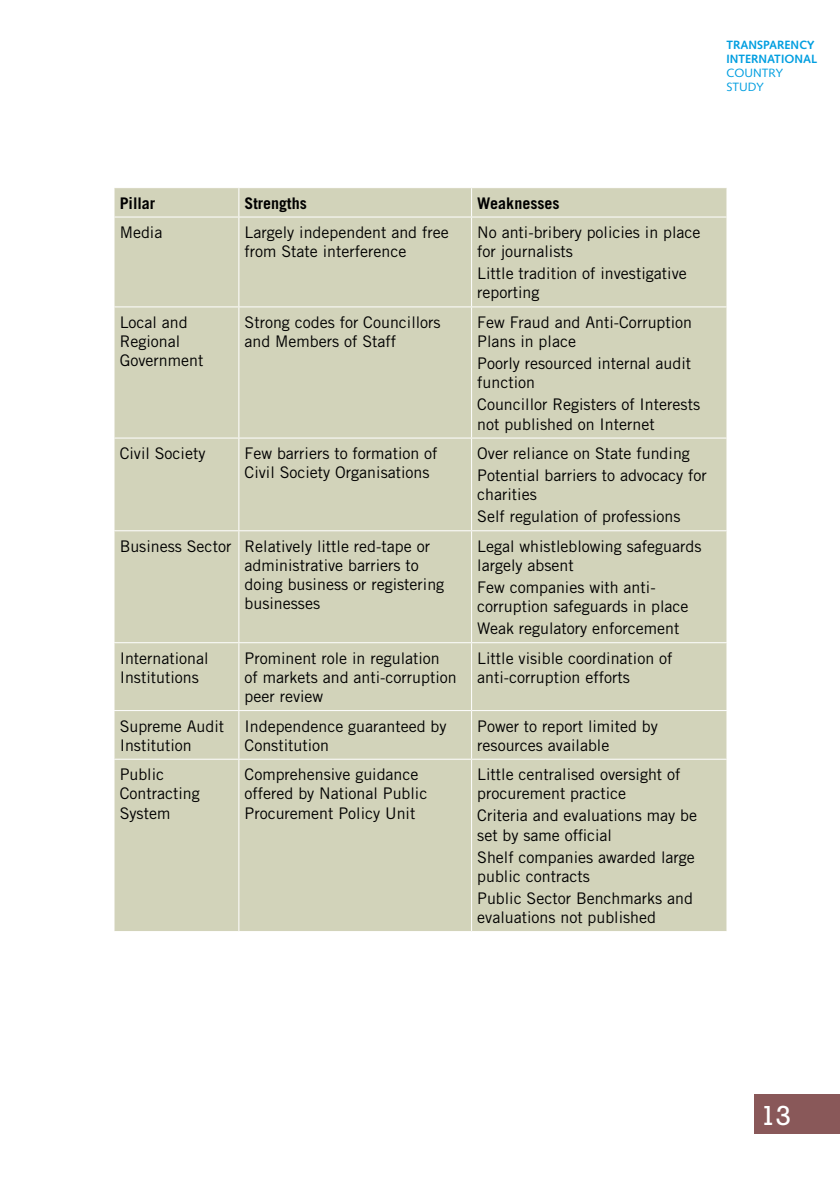
<style>
.page{position:relative;width:840px;height:1191px;background:#fff}
.page>*{position:absolute;margin:0;border:0;box-sizing:border-box;transform-origin:0 0}
.t1{font:28px "Rockwell";color:#fff}
.t2{font:16px/19.2px "Trade Gothic";color:#000}
.t3{font:700 16px "Trade Gothic";color:#000}
.t4{font:700 12px/14px "Syntax";color:#009ee0}
.t5{font:12px/14px "Syntax";color:#009ee0}
</style>
<div class="page">
<div style="left:754px;top:1094px;width:85px;height:40px;background:#895859"></div>
<div style="left:114px;top:188px;width:612px;height:743px;background:#d2d3ba"></div>
<svg style="left:238px;top:188px;width:1px;height:28px"></svg>
<svg style="left:471px;top:188px;width:1px;height:28px"></svg>
<svg style="left:726px;top:188px;width:1px;height:28px"></svg>
<hr style="left:113px;top:216px;width:126px;height:1px;background:#fff">
<hr style="left:239px;top:216px;width:232px;height:1px;background:#fff">
<hr style="left:238px;top:217px;width:1px;height:89px;background:#fff">
<hr style="left:471px;top:216px;width:256px;height:1px;background:#fff">
<hr style="left:471px;top:217px;width:1px;height:89px;background:#fff">
<hr style="left:113px;top:306px;width:126px;height:1px;background:#fff">
<hr style="left:239px;top:306px;width:232px;height:1px;background:#fff">
<hr style="left:238px;top:307px;width:1px;height:130px;background:#fff">
<hr style="left:471px;top:306px;width:256px;height:1px;background:#fff">
<hr style="left:471px;top:307px;width:1px;height:130px;background:#fff">
<hr style="left:113px;top:437px;width:126px;height:1px;background:#fff">
<hr style="left:239px;top:437px;width:232px;height:1px;background:#fff">
<hr style="left:238px;top:438px;width:1px;height:92px;background:#fff">
<hr style="left:471px;top:437px;width:256px;height:1px;background:#fff">
<hr style="left:471px;top:438px;width:1px;height:92px;background:#fff">
<hr style="left:113px;top:530px;width:126px;height:1px;background:#fff">
<hr style="left:239px;top:530px;width:232px;height:1px;background:#fff">
<hr style="left:238px;top:531px;width:1px;height:111px;background:#fff">
<hr style="left:471px;top:530px;width:256px;height:1px;background:#fff">
<hr style="left:471px;top:531px;width:1px;height:111px;background:#fff">
<hr style="left:113px;top:642px;width:126px;height:1px;background:#fff">
<hr style="left:239px;top:642px;width:232px;height:1px;background:#fff">
<hr style="left:238px;top:643px;width:1px;height:67px;background:#fff">
<hr style="left:471px;top:642px;width:256px;height:1px;background:#fff">
<hr style="left:471px;top:643px;width:1px;height:67px;background:#fff">
<hr style="left:113px;top:710px;width:126px;height:1px;background:#fff">
<hr style="left:239px;top:710px;width:232px;height:1px;background:#fff">
<hr style="left:238px;top:711px;width:1px;height:47px;background:#fff">
<hr style="left:471px;top:710px;width:256px;height:1px;background:#fff">
<hr style="left:471px;top:711px;width:1px;height:47px;background:#fff">
<hr style="left:113px;top:758px;width:126px;height:1px;background:#fff">
<hr style="left:239px;top:758px;width:232px;height:1px;background:#fff">
<hr style="left:238px;top:759px;width:1px;height:172px;background:#fff">
<hr style="left:471px;top:758px;width:256px;height:1px;background:#fff">
<hr style="left:471px;top:759px;width:1px;height:172px;background:#fff">
<p class="t4" style="left:726px;top:38px;width:85px">TRANSPARENCY<br>INTERNATIONAL</p>
<p class="t5" style="left:726px;top:66px;width:17px">COUNTRY<br>STUDY</p>
<p class="t3" style="left:120px;top:193px;width:37px">Pillar</p>
<p class="t3" style="left:244px;top:193px;width:64px">Strengths</p>
<p class="t3" style="left:477px;top:193px;width:84px">Weaknesses</p>
<p class="t2" style="left:120px;top:222px;width:44px">Media</p>
<p class="t2" style="left:244px;top:222px;width:206px">Largely independent and free from State interference</p>
<p class="t2" style="left:477px;top:222px;width:225px">No anti-bribery policies in place for journalists</p>
<p class="t2" style="left:477px;top:264px;width:211px">Little tradition of investigative reporting</p>
<p class="t2" style="left:120px;top:312px;width:85px">Local and<br>Regional<br>Government</p>
<p class="t2" style="left:244px;top:312px;width:197px">Strong codes for Councillors and Members of Staff</p>
<p class="t2" style="left:477px;top:312px;width:216px">Few Fraud and Anti-Corruption<br>Plans in place</p>
<p class="t2" style="left:477px;top:353px;width:215px">Poorly resourced internal audit function</p>
<p class="t2" style="left:477px;top:395px;width:224px">Councillor Registers of Interests not published on Internet</p>
<p class="t2" style="left:120px;top:443px;width:87px">Civil Society</p>
<p class="t2" style="left:244px;top:443px;width:194px">Few barriers to formation of<br>Civil Society Organisations</p>
<p class="t2" style="left:477px;top:442px;width:231px;line-height:22px">Over reliance on State funding<br>Potential barriers to advocacy for</p>
<p class="t2" style="left:477px;top:483px;width:205px;line-height:22px">charities<br>Self regulation of professions</p>
<p class="t2" style="left:244px;top:536px;width:201px;text-indent:-125px">Business Sector Relatively little red-tape or administrative barriers to doing business or registering businesses</p>
<p class="t2" style="left:477px;top:536px;width:226px">Legal whistleblowing safeguards largely absent</p>
<p class="t2" style="left:477px;top:577px;width:213px">Few companies with anti&shy;corruption safeguards in place</p>
<p class="t2" style="left:477px;top:618px;width:204px">Weak regulatory enforcement</p>
<p class="t2" style="left:120px;top:648px;width:90px">International<br>Institutions</p>
<p class="t2" style="left:244px;top:648px;width:213px">Prominent role in regulation of markets and anti-corruption peer review</p>
<p class="t2" style="left:477px;top:648px;width:197px">Little visible coordination of anti-corruption efforts</p>
<p class="t2" style="left:120px;top:716px;width:106px">Supreme Audit<br>Institution</p>
<p class="t2" style="left:244px;top:716px;width:203px">Independence guaranteed by<br>Constitution</p>
<p class="t2" style="left:477px;top:716px;width:182px">Power to report limited by resources available</p>
<p class="t2" style="left:120px;top:764px;width:82px">Public<br>Contracting<br>System</p>
<p class="t2" style="left:244px;top:764px;width:184px">Comprehensive guidance offered by National Public<br>Procurement Policy Unit</p>
<p class="t2" style="left:477px;top:764px;width:205px">Little centralised oversight of procurement practice</p>
<p class="t2" style="left:477px;top:806px;width:221px">Criteria and evaluations may be set by same official</p>
<p class="t2" style="left:477px;top:847px;width:219px">Shelf companies awarded large public contracts</p>
<p class="t2" style="left:477px;top:888px;width:217px">Public Sector Benchmarks and evaluations not published</p>
<h1 class="t1" style="left:760px;top:1099px;width:30px">13</h1>
</div>
